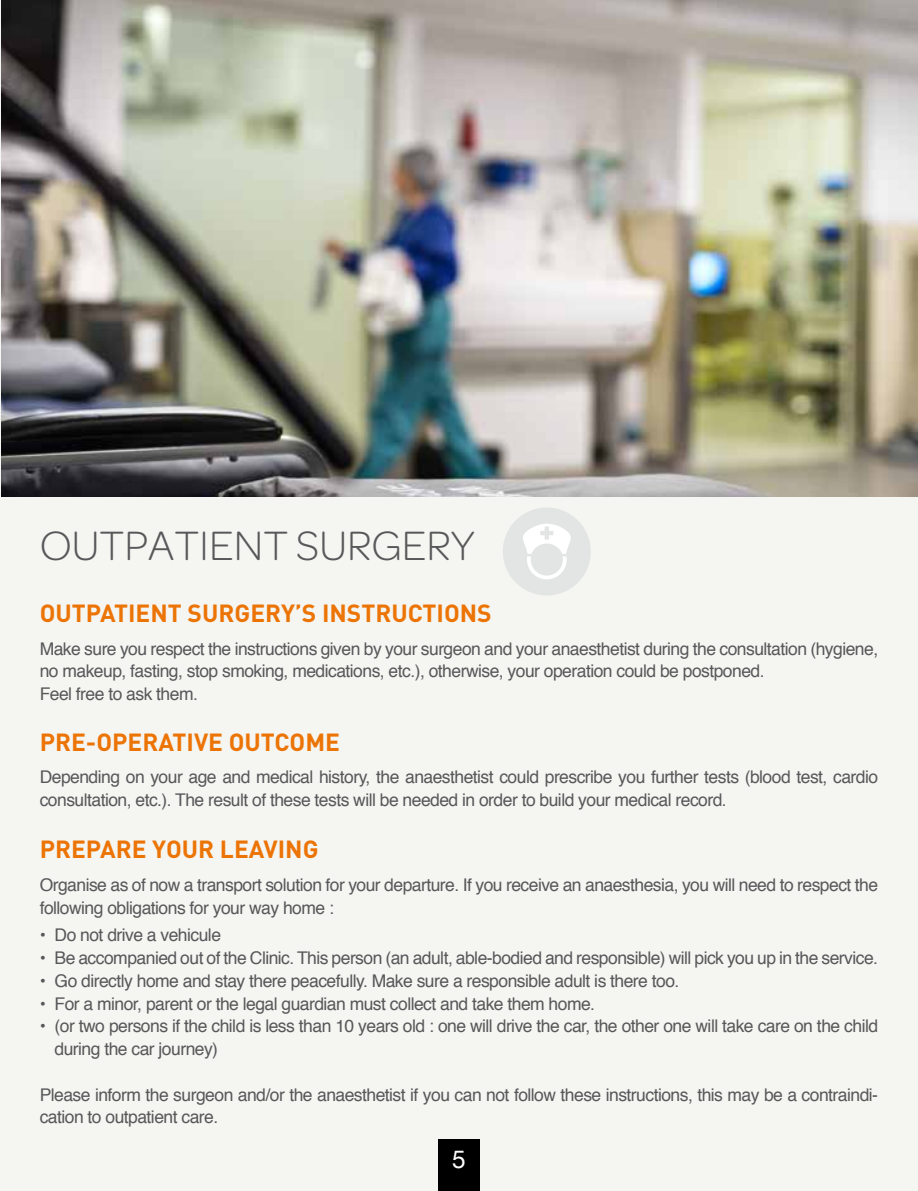
<style>
.page{position:relative;width:918px;height:1191px;background:#f5f5f2}
.page>*{position:absolute;margin:0;border:0;box-sizing:border-box;transform-origin:0 0}
.t1{font:300 43.75px "Omnes";color:#58585a}
.t2{font:700 24.5px "DIN";color:#ec7405}
.t3{font:24.5px "Helvetica Neue";color:#fff}
.t4{font:17.5px/22.8px "Helvetica";letter-spacing:-.03em;color:#58585a}
</style>
<div class="page">
<div style="left:438px;top:1138px;width:42px;height:53px;background:#000"></div>
<img style="left:2px;top:0;width:916px;height:496px">
<div style="left:503px;top:507px;width:88px;height:88px;background:#e3e4e4;border-radius:50%"></div>
<svg style="left:523px;top:524px;width:48px;height:55px"></svg>
<h1 class="t1" style="left:40px;top:521px;width:436px">OUTPATIENT SURGERY</h1>
<h2 class="t2" style="left:40px;top:597px;width:453px">OUTPATIENT SURGERY’S INSTRUCTIONS</h2>
<p class="t4" style="left:40px;top:637px;width:840px">Make sure you respect the instructions given by your surgeon and your anaesthetist during the consultation (hygiene, no makeup, fasting, stop smoking, medications, etc.), otherwise, your operation could be postponed.<br>Feel free to ask them.</p>
<h2 class="t2" style="left:40px;top:725px;width:302px">PRE-OPERATIVE OUTCOME</h2>
<p class="t4" style="left:40px;top:766px;width:840px">Depending on your age and medical history, the anaesthetist could prescribe you further tests (blood test, cardio consultation, etc.). The result of these tests will be needed in order to build your medical record.</p>
<h2 class="t2" style="left:40px;top:833px;width:280px">PREPARE YOUR LEAVING</h2>
<p class="t4" style="left:40px;top:874px;width:840px">Organise as of now a transport solution for your departure. If you receive an anaesthesia, you will need to respect the following obligations for your way home :</p>
<p class="t4" style="left:40px;top:924px;width:183px">• Do not drive a vehicule</p>
<p class="t4" style="left:40px;top:947px;width:840px">• Be accompanied out of the Clinic. This person (an adult, able-bodied and responsible) will pick you up in the service.</p>
<p class="t4" style="left:40px;top:969px;width:641px">• Go directly home and stay there peacefully. Make sure a responsible adult is there too.</p>
<p class="t4" style="left:40px;top:992px;width:557px">• For a minor, parent or the legal guardian must collect and take them home.</p>
<p class="t4" style="left:55px;top:1015px;width:825px;text-indent:-15px">• (or two persons if the child is less than 10 years old : one will drive the car, the other one will take care on the child during the car journey)</p>
<p class="t4" style="left:40px;top:1083px;width:840px">Please inform the surgeon and/or the anaesthetist if you can not follow these instructions, this may be a contraindi&shy;cation to outpatient care.</p>
<h2 class="t3" style="left:452px;top:1141px;width:15px">5</h2>
</div>
